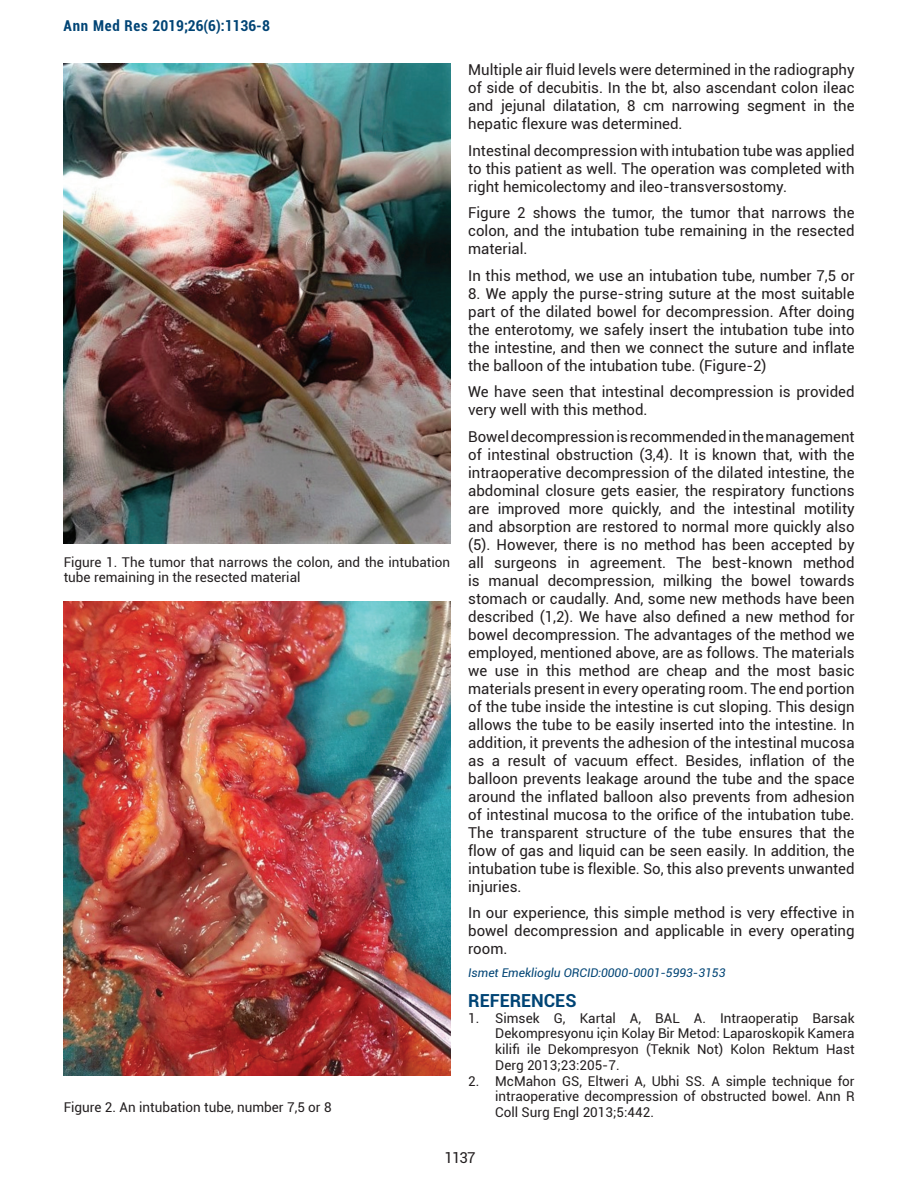
<style>
.page{position:relative;width:918px;height:1188px;background:#fff}
.page>*{position:absolute;margin:0;border:0;box-sizing:border-box;transform-origin:0 0}
.t1{font:700 18px "Roboto";color:#004475}
.t2{font:15px/18px "Roboto";color:#231f20;text-align:justify}
.t3{font:700 condensed 15px "Roboto";color:#004475}
.t4{font:13.5px/15.8px "Roboto";color:#231f20;text-align:justify}
.t5{font:italic 12px "Roboto";color:#004475}
</style>
<div class="page">
<img style="left:64px;top:64px;width:386px;height:480px">
<img style="left:64px;top:602px;width:386px;height:474px">
<p class="t3" style="left:64px;top:15px;width:208px">Ann Med Res 2019;26(6):1136-8</p>
<p class="t4" style="left:64px;top:554px;width:388px;line-height:15px">Figure 1. The tumor that narrows the colon, and the intubation tube remaining in the resected material</p>
<p class="t4" style="left:64px;top:1099px;width:269px">Figure 2. An intubation tube, number 7,5 or 8</p>
<p class="t2" style="left:468px;top:60px;width:388px">Multiple air fluid levels were determined in the radiography of side of decubitis. In the bt, also ascendant colon ileac and jejunal dilatation, 8 cm narrowing segment in the hepatic flexure was determined.</p>
<p class="t2" style="left:468px;top:141px;width:388px">Intestinal decompression with intubation tube was applied to this patient as well. The operation was completed with right hemicolectomy and ileo-transversostomy.</p>
<p class="t2" style="left:468px;top:203px;width:388px">Figure 2 shows the tumor, the tumor that narrows the colon, and the intubation tube remaining in the resected material.</p>
<p class="t2" style="left:468px;top:266px;width:388px">In this method, we use an intubation tube, number 7,5 or</p>
<p class="t2" style="left:468px;top:284px;width:388px">8. We apply the purse-string suture at the most suitable part of the dilated bowel for decompression. After doing the enterotomy, we safely insert the intubation tube into the intestine, and then we connect the suture and inflate the balloon of the intubation tube. (Figure-2)</p>
<p class="t2" style="left:468px;top:382px;width:388px">We have seen that intestinal decompression is provided very well with this method.</p>
<p class="t2" style="left:468px;top:427px;width:388px">Bowel decompression is recommended in the management of intestinal obstruction (3,4). It is known that, with the intraoperative decompression of the dilated intestine, the abdominal closure gets easier, the respiratory functions are improved more quickly, and the intestinal motility and absorption are restored to normal more quickly also (5). However, there is no method has been accepted by all surgeons in agreement. The best-known method is manual decompression, milking the bowel towards stomach or caudally. And, some new methods have been described (1,2). We have also defined a new method for bowel decompression. The advantages of the method we employed, mentioned above, are as follows. The materials we use in this method are cheap and the most basic materials present in every operating room. The end portion of the tube inside the intestine is cut sloping. This design allows the tube to be easily inserted into the intestine. In addition, it prevents the adhesion of the intestinal mucosa as a result of vacuum effect. Besides, inflation of the balloon prevents leakage around the tube and the space around the inflated balloon also prevents from adhesion of intestinal mucosa to the orifice of the intubation tube.<br>The transparent structure of the tube ensures that the flow of gas and liquid can be seen easily. In addition, the intubation tube is flexible. So, this also prevents unwanted injuries.</p>
<p class="t2" style="left:468px;top:903px;width:388px">In our experience, this simple method is very effective in bowel decompression and applicable in every operating room.</p>
<p class="t5" style="left:468px;top:964px;width:259px">Ismet Emeklioglu ORCID:0000-0001-5993-3153</p>
<p class="t1" style="left:468px;top:988px;width:110px">REFERENCES</p>
<p class="t4" style="left:495px;top:1009px;width:361px;text-indent:-27px">1. Simsek G, Kartal A, BAL A. Intraoperatip Barsak Dekompresyonu için Kolay Bir Metod: Laparoskopik Kamera kilifi ile Dekompresyon (Teknik Not) Kolon Rektum Hast Derg 2013;23:205-7.</p>
<p class="t4" style="left:495px;top:1073px;width:361px;text-indent:-27px">2. McMahon GS, Eltweri A, Ubhi SS. A simple technique for intraoperative decompression of obstructed bowel. Ann R Coll Surg Engl 2013;5:442.</p>
<p class="t2" style="left:445px;top:1148px;width:32px">1137</p>
</div>
